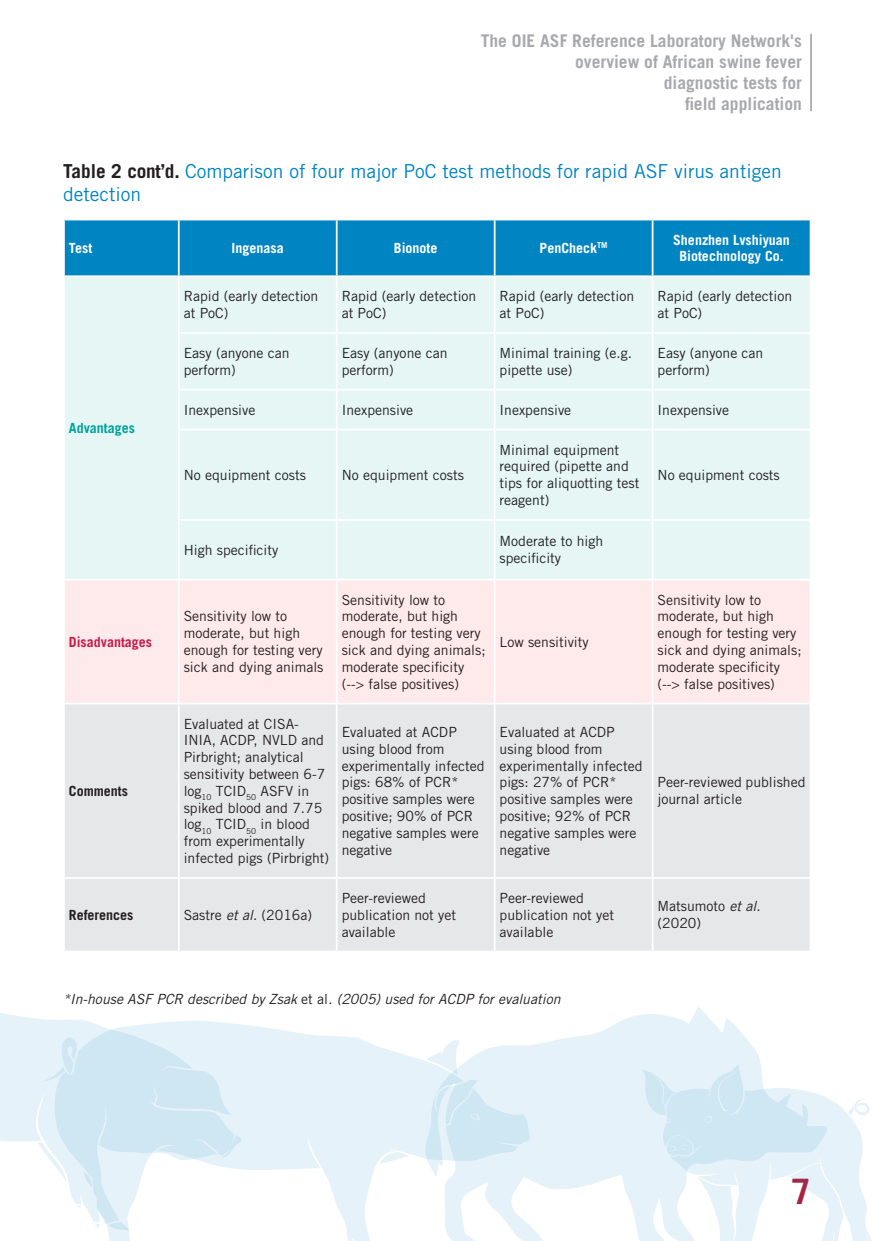
<style>
.page{position:relative;width:874px;height:1241px;background:#fff}
.page>*{position:absolute;margin:0;border:0;box-sizing:border-box;transform-origin:0 0}
.t1{font:700 35px "Trade Gothic LT Std";color:#a9233d}
.t2{font:19.25px/23.1px "Trade Gothic LT Std";color:#0084c2}
.t3{font:700 17.5px/21px "Trade Gothic LT Std";color:#a8a9ad;text-align:right}
.t4{font:14px/16.8px "Trade Gothic LT Std";color:#231f20}
.t5{font:italic 14px "Trade Gothic LT Std";color:#231f20}
.t6{font:700 14px/16.8px "Trade Gothic LT Std";color:#fff;text-align:center}
.t7{font:700 14px "Trade Gothic LT Std";color:#231f20}
.t8{font:700 14px "Trade Gothic LT Std";color:#c71c49}
.t9{font:700 14px "Trade Gothic LT Std";color:#00a19c}
.s1{font-weight:700;color:#231f20}
.s2{font-style:italic}
.s3{font-style:normal}
</style>
<div class="page">
<hr style="left:809px;top:34px;width:2px;height:77px;background:#a8a9ad">
<svg style="left:108px;top:1024px;width:315px;height:216px;fill:#e6f2f9"></svg>
<svg style="left:379px;top:1151px;width:30px;height:12px"></svg>
<svg style="left:828px;top:1099px;width:44px;height:141px"></svg>
<svg style="left:0;top:1013px;width:241px;height:220px"></svg>
<svg style="left:38px;top:1141px;width:28px;height:40px"></svg>
<svg style="left:108px;top:1221px;width:22px;height:9px"></svg>
<svg style="left:95px;top:1223px;width:4px;height:5px"></svg>
<svg style="left:77px;top:1204px;width:4px;height:4px"></svg>
<svg style="left:423px;top:1007px;width:405px;height:233px;fill:#e6f2f9"></svg>
<div style="left:65px;top:220px;width:744px;height:55px;background:#0084c2"></div>
<div style="left:65px;top:277px;width:744px;height:301px;background:#e5f6f5"></div>
<div style="left:65px;top:580px;width:744px;height:122px;background:#ffeaeb"></div>
<div style="left:65px;top:704px;width:744px;height:246px;background:#e6e7e9"></div>
<hr style="left:335px;top:704px;width:2px;height:172px;background:#fff">
<hr style="left:493px;top:704px;width:2px;height:172px;background:#fff">
<hr style="left:651px;top:704px;width:2px;height:172px;background:#fff">
<hr style="left:178px;top:704px;width:1px;height:172px;background:#fff">
<hr style="left:336px;top:876px;width:158px;height:2px;background:#fff">
<hr style="left:494px;top:876px;width:158px;height:2px;background:#fff">
<hr style="left:652px;top:876px;width:159px;height:2px;background:#fff">
<hr style="left:63px;top:876px;width:116px;height:2px;background:#fff">
<hr style="left:179px;top:876px;width:157px;height:2px;background:#fff">
<hr style="left:178px;top:878px;width:1px;height:72px;background:#fff">
<hr style="left:335px;top:878px;width:2px;height:72px;background:#fff">
<hr style="left:493px;top:878px;width:2px;height:72px;background:#fff">
<hr style="left:651px;top:878px;width:2px;height:72px;background:#fff">
<hr style="left:178px;top:220px;width:1px;height:55px;background:#fff">
<hr style="left:335px;top:220px;width:2px;height:55px;background:#fff">
<hr style="left:493px;top:220px;width:2px;height:55px;background:#fff">
<hr style="left:651px;top:220px;width:2px;height:55px;background:#fff">
<hr style="left:178px;top:580px;width:1px;height:122px;background:#fff">
<hr style="left:335px;top:580px;width:2px;height:122px;background:#fff">
<hr style="left:493px;top:580px;width:2px;height:122px;background:#fff">
<hr style="left:651px;top:580px;width:2px;height:122px;background:#fff">
<hr style="left:178px;top:277px;width:1px;height:55px;background:#fff">
<hr style="left:335px;top:277px;width:2px;height:55px;background:#fff">
<hr style="left:493px;top:277px;width:2px;height:55px;background:#fff">
<hr style="left:651px;top:277px;width:2px;height:55px;background:#fff">
<hr style="left:178px;top:332px;width:158px;height:2px;background:#fff">
<hr style="left:178px;top:334px;width:1px;height:55px;background:#fff">
<hr style="left:336px;top:332px;width:158px;height:2px;background:#fff">
<hr style="left:335px;top:334px;width:2px;height:55px;background:#fff">
<hr style="left:494px;top:332px;width:158px;height:2px;background:#fff">
<hr style="left:493px;top:334px;width:2px;height:55px;background:#fff">
<hr style="left:652px;top:332px;width:159px;height:2px;background:#fff">
<hr style="left:651px;top:334px;width:2px;height:55px;background:#fff">
<hr style="left:178px;top:389px;width:158px;height:1px;background:#fff">
<hr style="left:178px;top:390px;width:1px;height:38px;background:#fff">
<hr style="left:336px;top:389px;width:158px;height:1px;background:#fff">
<hr style="left:335px;top:390px;width:2px;height:38px;background:#fff">
<hr style="left:494px;top:389px;width:158px;height:1px;background:#fff">
<hr style="left:493px;top:390px;width:2px;height:38px;background:#fff">
<hr style="left:652px;top:389px;width:159px;height:1px;background:#fff">
<hr style="left:651px;top:390px;width:2px;height:38px;background:#fff">
<hr style="left:178px;top:428px;width:158px;height:2px;background:#fff">
<hr style="left:178px;top:430px;width:1px;height:89px;background:#fff">
<hr style="left:336px;top:428px;width:158px;height:2px;background:#fff">
<hr style="left:335px;top:430px;width:2px;height:89px;background:#fff">
<hr style="left:494px;top:428px;width:158px;height:2px;background:#fff">
<hr style="left:493px;top:430px;width:2px;height:89px;background:#fff">
<hr style="left:652px;top:428px;width:159px;height:2px;background:#fff">
<hr style="left:651px;top:430px;width:2px;height:89px;background:#fff">
<hr style="left:178px;top:519px;width:158px;height:1px;background:#fff">
<hr style="left:178px;top:520px;width:1px;height:58px;background:#fff">
<hr style="left:336px;top:519px;width:158px;height:1px;background:#fff">
<hr style="left:335px;top:520px;width:2px;height:58px;background:#fff">
<hr style="left:494px;top:519px;width:158px;height:1px;background:#fff">
<hr style="left:493px;top:520px;width:2px;height:58px;background:#fff">
<hr style="left:652px;top:519px;width:159px;height:1px;background:#fff">
<hr style="left:651px;top:520px;width:2px;height:58px;background:#fff">
<p class="t3" style="left:480px;top:30px;width:322px">The OIE ASF Reference Laboratory Network's overview of African swine fever<br>diagnostic tests for<br>field application</p>
<p class="t2" style="left:63px;top:159px;width:719px"><span class="s1">Table 2 cont’d.</span> Comparison of four major PoC test methods for rapid ASF virus antigen detection</p>
<p class="t6" style="left:69px;top:239px;width:25px">Test</p>
<p class="t6" style="left:231px;top:239px;width:54px">Ingenasa</p>
<p class="t6" style="left:393px;top:239px;width:45px">Bionote</p>
<p class="t6" style="left:539px;top:239px;width:69px">PenCheck<sup>TM</sup></p>
<p class="t6" style="left:672px;top:231px;width:118px">Shenzhen Lvshiyuan<br>Biotechnology Co.</p>
<p class="t9" style="left:69px;top:419px;width:68px">Advantages</p>
<p class="t8" style="left:69px;top:633px;width:85px">Disadvantages</p>
<p class="t7" style="left:69px;top:782px;width:61px">Comments</p>
<p class="t4" style="left:184px;top:288px;width:136px">Rapid (early detection at PoC)</p>
<p class="t4" style="left:341px;top:288px;width:136px">Rapid (early detection at PoC)</p>
<p class="t4" style="left:499px;top:288px;width:136px">Rapid (early detection at PoC)</p>
<p class="t4" style="left:657px;top:288px;width:136px">Rapid (early detection at PoC)</p>
<p class="t4" style="left:184px;top:344px;width:107px">Easy (anyone can perform)</p>
<p class="t4" style="left:341px;top:344px;width:107px">Easy (anyone can perform)</p>
<p class="t4" style="left:499px;top:344px;width:134px">Minimal training (e.g. pipette use)</p>
<p class="t4" style="left:657px;top:344px;width:107px">Easy (anyone can perform)</p>
<p class="t4" style="left:184px;top:401px;width:73px">Inexpensive</p>
<p class="t4" style="left:341px;top:401px;width:73px">Inexpensive</p>
<p class="t4" style="left:499px;top:401px;width:73px">Inexpensive</p>
<p class="t4" style="left:657px;top:401px;width:73px">Inexpensive</p>
<p class="t4" style="left:184px;top:466px;width:124px">No equipment costs</p>
<p class="t4" style="left:341px;top:466px;width:124px">No equipment costs</p>
<p class="t4" style="left:499px;top:441px;width:141px">Minimal equipment required (pipette and tips for aliquotting test reagent)</p>
<p class="t4" style="left:184px;top:541px;width:96px">High specificity</p>
<p class="t4" style="left:499px;top:533px;width:105px">Moderate to high specificity</p>
<p class="t4" style="left:184px;top:607px;width:141px">Sensitivity low to moderate, but high enough for testing very sick and dying animals</p>
<p class="t4" style="left:341px;top:591px;width:145px">Sensitivity low to moderate, but high enough for testing very sick and dying animals; moderate specificity (--&gt; false positives)</p>
<p class="t4" style="left:499px;top:633px;width:91px">Low sensitivity</p>
<p class="t4" style="left:184px;top:715px;width:147px">Evaluated at CISA-<br>INIA, ACDP, NVLD and<br>Pirbright; analytical sensitivity between 6-7 log<sub>10</sub> TCID<sub>50</sub> ASFV in spiked blood and 7.75 log<sub>10</sub> TCID<sub>50</sub> in blood from experimentally infected pigs (Pirbright)</p>
<p class="t4" style="left:341px;top:723px;width:144px">Evaluated at ACDP using blood from experimentally infected pigs: 68% of PCR* positive samples were positive; 90% of PCR negative samples were negative</p>
<p class="t4" style="left:499px;top:723px;width:144px">Evaluated at ACDP using blood from experimentally infected pigs: 27% of PCR* positive samples were positive; 92% of PCR negative samples were negative</p>
<p class="t4" style="left:657px;top:466px;width:124px">No equipment costs</p>
<p class="t4" style="left:657px;top:591px;width:145px">Sensitivity low to moderate, but high enough for testing very sick and dying animals; moderate specificity (--&gt; false positives)</p>
<p class="t4" style="left:657px;top:773px;width:149px">Peer-reviewed published journal article</p>
<p class="t7" style="left:69px;top:906px;width:66px">References</p>
<p class="t4" style="left:184px;top:906px;width:130px">Sastre <span class="s2">et al</span>. (2016a)</p>
<p class="t4" style="left:341px;top:889px;width:116px">Peer-reviewed publication not yet available</p>
<p class="t4" style="left:499px;top:889px;width:116px">Peer-reviewed publication not yet available</p>
<p class="t4" style="left:657px;top:897px;width:105px">Matsumoto <span class="s2">et al</span>. (2020)</p>
<p class="t5" style="left:63px;top:990px;width:498px">*In-house ASF PCR described by Zsak <span class="s3">et al</span>. (2005) used for ACDP for evaluation</p>
<h1 class="t1" style="left:791px;top:1169px;width:21px">7</h1>
</div>
